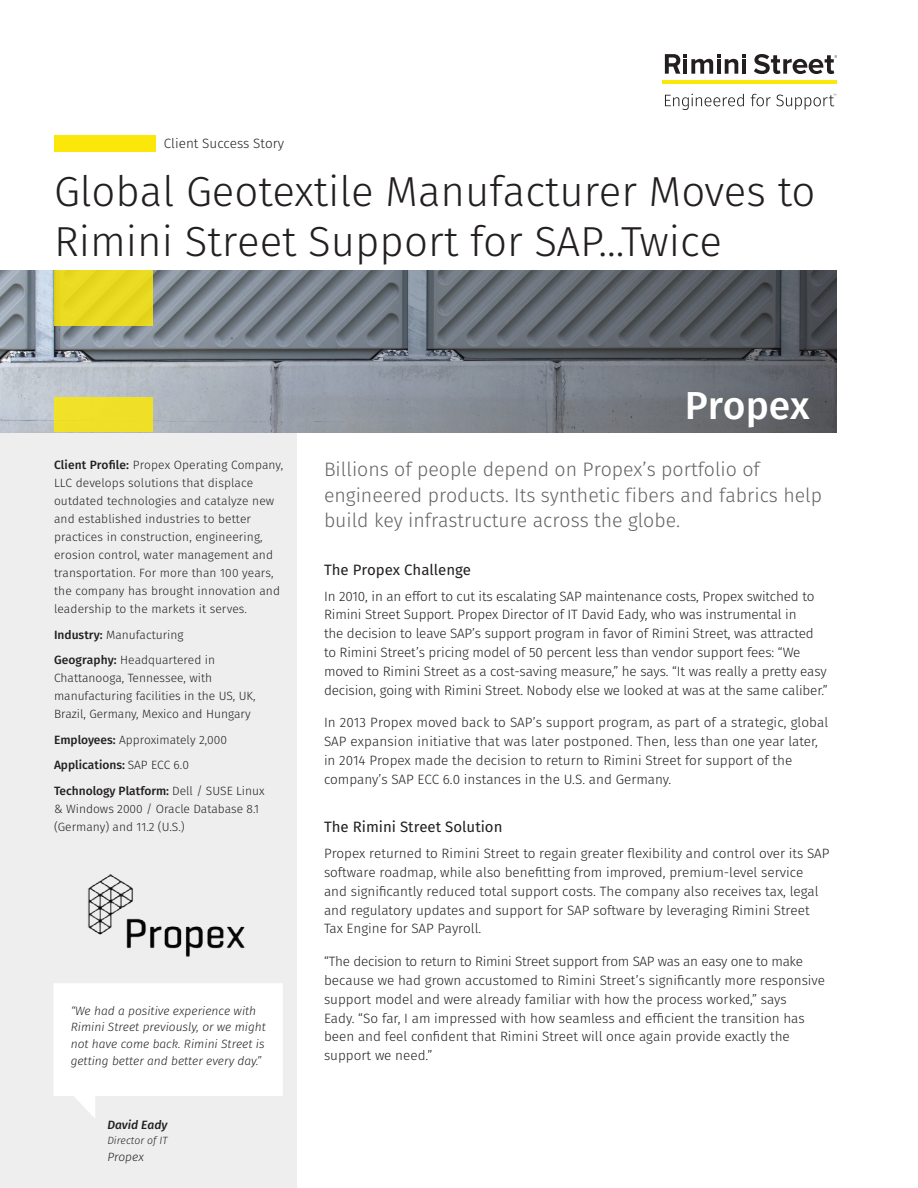
<style>
.page{position:relative;width:918px;height:1188px;background:#fff}
.page>*{position:absolute;margin:0;border:0;box-sizing:border-box;transform-origin:0 0}
.Page_Title{font:300 42px "Fira Sans";color:#231f20}
.Picture_Title{font:500 39px "Fira Sans";color:#fff}
.Intro_Small{font:300 19.5px/25.3px "Fira Sans";color:#636366}
.Body_Title{font:15px "Fira Sans";color:#231f20}
.Body_copy{font:300 13.5px/18.9px "Fira Sans";color:#231f20}
.Document_Type_Inform{font:300 13.5px "Fira Sans";color:#231f20}
.Sidebar_Copy{font:300 12px/18px "Fira Sans";letter-spacing:.01em;color:#231f20}
.Sidebar_Quote{font:italic 300 12px/16.8px "Fira Sans";color:#231f20}
.Sidebar_Copy-2{font:500 12px "Fira Sans";color:#231f20}
.Sidebar_Quote_Author{font:italic 500 12px "Fira Sans";color:#231f20}
.Sidebar_Quote_Author-2{font:italic 300 12px "Fira Sans";color:#231f20}
.Sidebar_Quote_Compan{font:italic 300 10.5px "Fira Sans";color:#231f20}
.s1{font-weight:500}
.s2{font-weight:300}
</style>
<div class="page">
<svg style="left:665px;top:54px;width:81px;height:20px"></svg>
<hr style="left:742px;top:59px;width:4px;height:15px;background:#231f20">
<svg style="left:754px;top:54px;width:83px;height:20px"></svg>
<hr style="left:662px;top:80px;width:175px;height:4px;background:#fbe709">
<svg style="left:665px;top:94px;width:79px;height:16px"></svg>
<svg style="left:751px;top:94px;width:85px;height:16px"></svg>
<div style="left:0;top:432px;width:297px;height:756px;background:#eeeeef"></div>
<div style="left:54px;top:135px;width:102px;height:16px;background:#fbe709"></div>
<svg style="left:54px;top:983px;width:229px;height:135px"></svg>
<img style="left:88px;top:874px;width:158px;height:82px">
<svg style="left:0;top:270px;width:837px;height:162px;background:#767c84"></svg>
<div style="left:54px;top:270px;width:99px;height:56px;background:#e9da21"></div>
<div style="left:54px;top:398px;width:99px;height:34px;background:#f0e027"></div>
<p class="Document_Type_Inform" style="left:164px;top:133px;width:122px">Client Success Story</p>
<p class="Page_Title" style="left:54px;top:161px;width:763px">Global Geotextile Manufacturer Moves to</p>
<p class="Page_Title" style="left:54px;top:212px;width:670px">Rimini Street Support for SAP...Twice</p>
<p class="Sidebar_Copy" style="left:54px;top:456px;width:231px"><span class="s1">Client Profile:</span> Propex Operating Company, LLC develops solutions that displace outdated technologies and catalyze new and established industries to better practices in construction, engineering, erosion control, water management and transportation. For more than 100 years, the company has brought innovation and leadership to the markets it serves.</p>
<p class="Sidebar_Copy" style="left:54px;top:626px;width:131px"><span class="s1">Industry:</span> Manufacturing</p>
<p class="Sidebar_Copy" style="left:54px;top:651px;width:203px"><span class="s1">Geography:</span> Headquartered in Chattanooga, Tennessee, with manufacturing facilities in the US, UK, Brazil, Germany, Mexico and Hungary</p>
<p class="Sidebar_Copy" style="left:54px;top:731px;width:175px"><span class="s1">Employees:</span> Approximately 2,000</p>
<p class="Sidebar_Copy-2" style="left:54px;top:757px;width:136px">Applications: <span class="s2">SAP ECC 6.0</span></p>
<p class="Sidebar_Copy" style="left:54px;top:782px;width:212px"><span class="s1">Technology Platform:</span> Dell / SUSE Linux &amp; Windows 2000 / Oracle Database 8.1 (Germany) and 11.2 (U.S.)</p>
<p class="Sidebar_Quote" style="left:71px;top:1002px;width:197px">“We had a positive experience with Rimini Street previously, or we might not have come back. Rimini Street is getting better and better every day.”</p>
<p class="Sidebar_Quote_Author" style="left:107px;top:1116px;width:62px">David Eady</p>
<p class="Sidebar_Quote_Compan" style="left:107px;top:1133px;width:62px">Director of IT</p>
<p class="Sidebar_Quote_Author-2" style="left:107px;top:1148px;width:38px">Propex</p>
<p class="Picture_Title" style="left:685px;top:378px;width:126px">Propex</p>
<p class="Intro_Small" style="left:324px;top:457px;width:500px">Billions of people depend on Propex’s portfolio of engineered products. Its synthetic fibers and fabrics help build key infrastructure across the globe.</p>
<p class="Body_Title" style="left:324px;top:559px;width:148px">The Propex Challenge</p>
<p class="Body_copy" style="left:324px;top:586px;width:505px">In 2010, in an effort to cut its escalating SAP maintenance costs, Propex switched to Rimini Street Support. Propex Director of IT David Eady, who was instrumental in<br>the decision to leave SAP’s support program in favor of Rimini Street, was attracted to Rimini Street’s pricing model of 50 percent less than vendor support fees: “We moved to Rimini Street as a cost-saving measure,” he says. “It was really a pretty easy decision, going with Rimini Street. Nobody else we looked at was at the same caliber.”</p>
<p class="Body_copy" style="left:324px;top:713px;width:506px">In 2013 Propex moved back to SAP’s support program, as part of a strategic, global SAP expansion initiative that was later postponed. Then, less than one year later, in 2014 Propex made the decision to return to Rimini Street for support of the company’s SAP ECC 6.0 instances in the U.S. and Germany.</p>
<p class="Body_Title" style="left:324px;top:816px;width:180px">The Rimini Street Solution</p>
<p class="Body_copy" style="left:324px;top:844px;width:507px">Propex returned to Rimini Street to regain greater flexibility and control over its SAP software roadmap, while also benefitting from improved, premium-level service and significantly reduced total support costs. The company also receives tax, legal and regulatory updates and support for SAP software by leveraging Rimini Street Tax Engine for SAP Payroll.</p>
<p class="Body_copy" style="left:324px;top:952px;width:503px">“The decision to return to Rimini Street support from SAP was an easy one to make because we had grown accustomed to Rimini Street’s significantly more responsive support model and were already familiar with how the process worked,” says<br>Eady. “So far, I am impressed with how seamless and efficient the transition has been and feel confident that Rimini Street will once again provide exactly the support we need.”</p>
</div>
